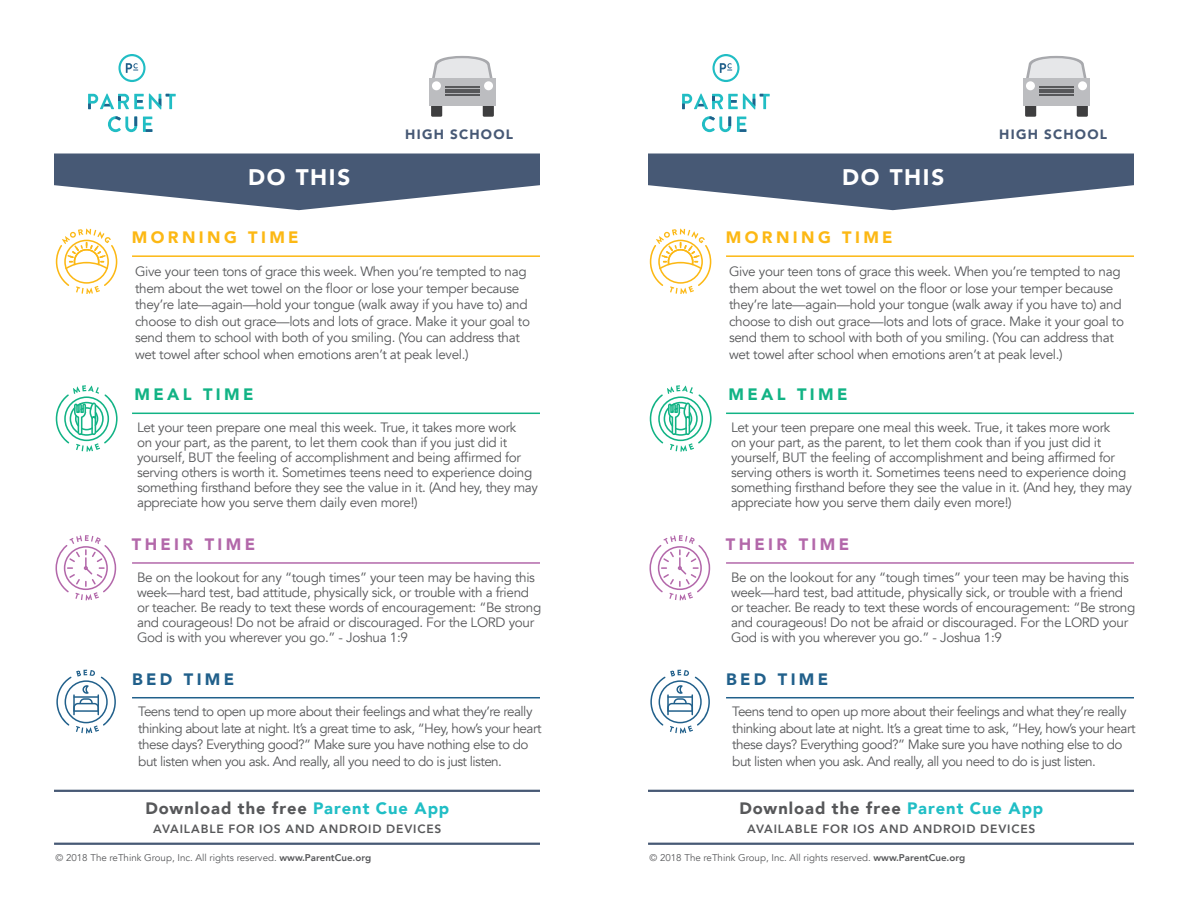
<style>
.page{position:relative;width:1188px;height:918px;background:#fff}
.page>*{position:absolute;margin:0;border:0;box-sizing:border-box;transform-origin:0 0}
.t1{font:900 22.5px "Avenir";letter-spacing:.075em;color:#fff}
.t2{font:900 16.5px "Avenir";letter-spacing:.055em;color:#57585a}
.t3{font:900 16.5px "Avenir";letter-spacing:.205em;color:#fcb814}
.t4{font:900 16.5px "Avenir";letter-spacing:.2em;color:#b368aa}
.t5{font:900 16.5px "Avenir";letter-spacing:.2em;color:#12b385}
.t6{font:900 16.5px "Avenir";letter-spacing:.205em;color:#21608b}
.t7{font:13.5px/15px "Avenir";letter-spacing:-.025em;color:#57585a}
.t8{font:900 13.5px "Avenir";letter-spacing:.09em;color:#475975}
.t9{font:800 12px "Avenir";letter-spacing:.07em;color:#57585a}
.t10{font:9.75px "Avenir";color:#57585a}
.s1{color:#20bec5}
.s2{font-weight:800}
</style>
<div class="page">
<svg style="left:54px;top:154px;width:486px;height:56px"></svg>
<hr style="left:132px;top:413px;width:408px;height:1px;background:#12b385">
<hr style="left:132px;top:562px;width:408px;height:2px;background:#b368aa">
<hr style="left:132px;top:697px;width:408px;height:1px;background:#21608b">
<svg style="left:56px;top:670px;width:60px;height:63px"></svg>
<hr style="left:132px;top:255px;width:408px;height:2px;background:#fcb814">
<svg style="left:56px;top:229px;width:61px;height:65px"></svg>
<svg style="left:55px;top:535px;width:61px;height:65px"></svg>
<svg style="left:56px;top:385px;width:62px;height:67px"></svg>
<hr style="left:54px;top:790px;width:486px;height:2px;background:#475975">
<hr style="left:54px;top:843px;width:486px;height:2px;background:#475975">
<svg style="left:648px;top:154px;width:486px;height:56px"></svg>
<hr style="left:726px;top:413px;width:408px;height:1px;background:#12b385">
<hr style="left:726px;top:562px;width:408px;height:2px;background:#b368aa">
<hr style="left:726px;top:697px;width:408px;height:1px;background:#21608b">
<svg style="left:650px;top:670px;width:60px;height:63px"></svg>
<hr style="left:726px;top:255px;width:408px;height:2px;background:#fcb814">
<svg style="left:650px;top:229px;width:61px;height:65px"></svg>
<svg style="left:649px;top:535px;width:61px;height:65px"></svg>
<svg style="left:650px;top:385px;width:62px;height:67px"></svg>
<hr style="left:648px;top:790px;width:486px;height:2px;background:#475975">
<hr style="left:648px;top:843px;width:486px;height:2px;background:#475975">
<svg style="left:432px;top:56px;width:61px;height:22px"></svg>
<div style="left:431px;top:100px;width:11px;height:17px;background:#3e3e3f"></div>
<div style="left:483px;top:100px;width:11px;height:17px;background:#3e3e3f"></div>
<div style="left:429px;top:78px;width:67px;height:28px;background:#bcbdc0"></div>
<div style="left:432px;top:81px;width:9px;height:9px;background:#fff;border-radius:50%"></div>
<div style="left:484px;top:81px;width:9px;height:9px;background:#fff;border-radius:50%"></div>
<hr style="left:445px;top:94px;width:35px;height:2px;background:#57585a">
<hr style="left:445px;top:92px;width:35px;height:1px;background:#57585a">
<hr style="left:445px;top:89px;width:35px;height:1px;background:#57585a">
<hr style="left:445px;top:86px;width:35px;height:2px;background:#57585a">
<svg style="left:143px;top:117px;width:9px;height:15px"></svg>
<svg style="left:88px;top:94px;width:88px;height:15px"></svg>
<svg style="left:108px;top:116px;width:29px;height:16px"></svg>
<svg style="left:118px;top:54px;width:28px;height:28px"></svg>
<svg style="left:1026px;top:56px;width:61px;height:22px"></svg>
<div style="left:1025px;top:100px;width:11px;height:17px;background:#3e3e3f"></div>
<div style="left:1077px;top:100px;width:11px;height:17px;background:#3e3e3f"></div>
<div style="left:1023px;top:78px;width:67px;height:28px;background:#bcbdc0"></div>
<div style="left:1026px;top:81px;width:9px;height:9px;background:#fff;border-radius:50%"></div>
<div style="left:1078px;top:81px;width:9px;height:9px;background:#fff;border-radius:50%"></div>
<hr style="left:1039px;top:94px;width:35px;height:2px;background:#57585a">
<hr style="left:1039px;top:92px;width:35px;height:1px;background:#57585a">
<hr style="left:1039px;top:89px;width:35px;height:1px;background:#57585a">
<hr style="left:1039px;top:86px;width:35px;height:2px;background:#57585a">
<svg style="left:737px;top:117px;width:9px;height:15px"></svg>
<svg style="left:682px;top:94px;width:88px;height:15px"></svg>
<svg style="left:702px;top:116px;width:29px;height:16px"></svg>
<svg style="left:712px;top:54px;width:28px;height:28px"></svg>
<p class="t1" style="left:248px;top:158px;width:104px">DO THIS</p>
<p class="t8" style="left:405px;top:122px;width:109px">HIGH SCHOOL</p>
<p class="t3" style="left:132px;top:223px;width:168px">MORNING TIME</p>
<p class="t7" style="left:135px;top:264px;width:397px;line-height:16.5px">Give your teen tons of grace this week. When you’re tempted to nag them about the wet towel on the floor or lose your temper because they’re late—again—hold your tongue (walk away if you have to) and choose to dish out grace—lots and lots of grace. Make it your goal to send them to school with both of you smiling. (You can address that wet towel after school when emotions aren’t at peak level.)</p>
<p class="t5" style="left:135px;top:380px;width:120px">MEAL TIME</p>
<p class="t7" style="left:137px;top:420px;width:403px">Let your teen prepare one meal this week. True, it takes more work<br>on your part, as the parent, to let them cook than if you just did it yourself, BUT the feeling of accomplishment and being affirmed for serving others is worth it. Sometimes teens need to experience doing something firsthand before they see the value in it. (And hey, they may appreciate how you serve them daily even more!)</p>
<p class="t4" style="left:132px;top:530px;width:125px">THEIR TIME</p>
<p class="t7" style="left:137px;top:570px;width:406px">Be on the lookout for any “tough times” your teen may be having this week—hard test, bad attitude, physically sick, or trouble with a friend or teacher. Be ready to text these words of encouragement: “Be strong and courageous! Do not be afraid or discouraged. For the LORD your God is with you wherever you go.” - Joshua 1:9</p>
<p class="t6" style="left:132px;top:665px;width:104px">BED TIME</p>
<p class="t7" style="left:138px;top:704px;width:405px;line-height:16.5px">Teens tend to open up more about their feelings and what they’re really thinking about late at night. It’s a great time to ask, “Hey, how’s your heart these days? Everything good?” Make sure you have nothing else to do but listen when you ask. And really, all you need to do is just listen.</p>
<p class="t2" style="left:145px;top:794px;width:305px">Download the free <span class="s1">Parent Cue App</span></p>
<p class="t9" style="left:153px;top:820px;width:290px">AVAILABLE FOR IOS AND ANDROID DEVICES</p>
<p class="t10" style="left:56px;top:852px;width:317px">© 2018 The reThink Group, Inc. All rights reserved. <span class="s2">www.ParentCue.org</span></p>
<p class="t1" style="left:842px;top:158px;width:104px">DO THIS</p>
<p class="t8" style="left:999px;top:122px;width:109px">HIGH SCHOOL</p>
<p class="t3" style="left:726px;top:223px;width:168px">MORNING TIME</p>
<p class="t7" style="left:729px;top:264px;width:397px;line-height:16.5px">Give your teen tons of grace this week. When you’re tempted to nag them about the wet towel on the floor or lose your temper because they’re late—again—hold your tongue (walk away if you have to) and choose to dish out grace—lots and lots of grace. Make it your goal to send them to school with both of you smiling. (You can address that wet towel after school when emotions aren’t at peak level.)</p>
<p class="t5" style="left:729px;top:380px;width:120px">MEAL TIME</p>
<p class="t7" style="left:731px;top:420px;width:403px">Let your teen prepare one meal this week. True, it takes more work<br>on your part, as the parent, to let them cook than if you just did it yourself, BUT the feeling of accomplishment and being affirmed for serving others is worth it. Sometimes teens need to experience doing something firsthand before they see the value in it. (And hey, they may appreciate how you serve them daily even more!)</p>
<p class="t4" style="left:726px;top:530px;width:125px">THEIR TIME</p>
<p class="t7" style="left:731px;top:570px;width:406px">Be on the lookout for any “tough times” your teen may be having this week—hard test, bad attitude, physically sick, or trouble with a friend or teacher. Be ready to text these words of encouragement: “Be strong and courageous! Do not be afraid or discouraged. For the LORD your God is with you wherever you go.” - Joshua 1:9</p>
<p class="t6" style="left:726px;top:665px;width:104px">BED TIME</p>
<p class="t7" style="left:732px;top:704px;width:405px;line-height:16.5px">Teens tend to open up more about their feelings and what they’re really thinking about late at night. It’s a great time to ask, “Hey, how’s your heart these days? Everything good?” Make sure you have nothing else to do but listen when you ask. And really, all you need to do is just listen.</p>
<p class="t2" style="left:739px;top:794px;width:305px">Download the free <span class="s1">Parent Cue App</span></p>
<p class="t9" style="left:747px;top:820px;width:290px">AVAILABLE FOR IOS AND ANDROID DEVICES</p>
<p class="t10" style="left:650px;top:852px;width:317px">© 2018 The reThink Group, Inc. All rights reserved. <span class="s2">www.ParentCue.org</span></p>
</div>
